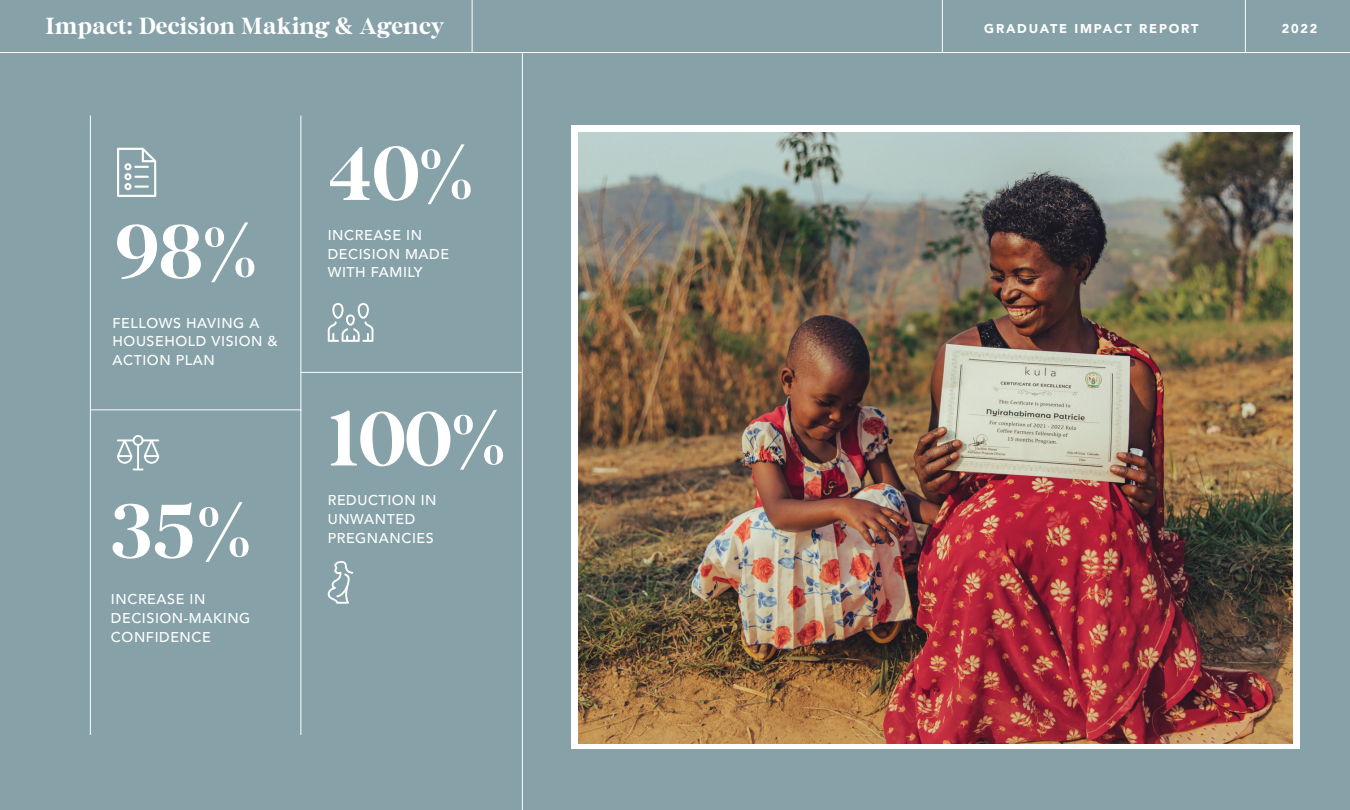
<style>
.page{position:relative;width:1350px;height:810px;background:#86a1a8}
.page>*{position:absolute;margin:0;border:0;box-sizing:border-box;transform-origin:0 0}
.t1{font:700 75.75px "Bastia";letter-spacing:-.02em;color:#fff}
.t2{font:700 23.25px "Bastia";color:#fff}
.t3{font:500 14.25px/18.6px "Avenir";letter-spacing:.04em;color:#fff}
.t4{font:900 12.75px "Avenir";letter-spacing:.14em;color:#fff}
</style>
<div class="page">
<div style="left:571px;top:125px;width:729px;height:624px;background:#fff"></div>
<hr style="left:0;top:52px;width:1350px;height:1px;background:#fff">
<hr style="left:472px;top:0;width:1px;height:52px;background:#fff">
<hr style="left:942px;top:0;width:1px;height:52px;background:#fff">
<hr style="left:1245px;top:0;width:1px;height:52px;background:#fff">
<hr style="left:300px;top:116px;width:1px;height:619px;background:#fff">
<hr style="left:522px;top:53px;width:1px;height:757px;background:#fff">
<hr style="left:90px;top:116px;width:1px;height:619px;background:#fff">
<hr style="left:90px;top:410px;width:212px;height:1px;background:#fff">
<hr style="left:301px;top:372px;width:221px;height:1px;background:#fff">
<svg style="left:117px;top:148px;width:39px;height:49px"></svg>
<svg style="left:117px;top:435px;width:42px;height:35px"></svg>
<svg style="left:328px;top:303px;width:45px;height:39px"></svg>
<svg style="left:328px;top:561px;width:25px;height:43px"></svg>
<img style="left:578px;top:132px;width:714px;height:611px">
<h2 class="t2" style="left:45px;top:10px;width:401px">Impact: Decision Making &amp; Agency</h2>
<h1 class="t1" style="left:114px;top:199px;width:145px">98%</h1>
<p class="t3" style="left:112px;top:313px;width:167px">FELLOWS HAVING A<br>HOUSEHOLD VISION &amp;<br>ACTION PLAN</p>
<h1 class="t1" style="left:111px;top:479px;width:142px">35%</h1>
<p class="t3" style="left:111px;top:589px;width:141px">INCREASE IN<br>DECISION-MAKING<br>CONFIDENCE</p>
<h1 class="t1" style="left:328px;top:121px;width:147px">40%</h1>
<p class="t3" style="left:328px;top:225px;width:123px">INCREASE IN<br>DECISION MADE<br>WITH FAMILY</p>
<h1 class="t1" style="left:328px;top:387px;width:180px">100%</h1>
<p class="t3" style="left:328px;top:490px;width:110px">REDUCTION IN<br>UNWANTED<br>PREGNANCIES</p>
<p class="t4" style="left:984px;top:18px;width:216px">GRADUATE IMPACT REPORT</p>
<p class="t4" style="left:1282px;top:18px;width:37px">2022</p>
</div>
